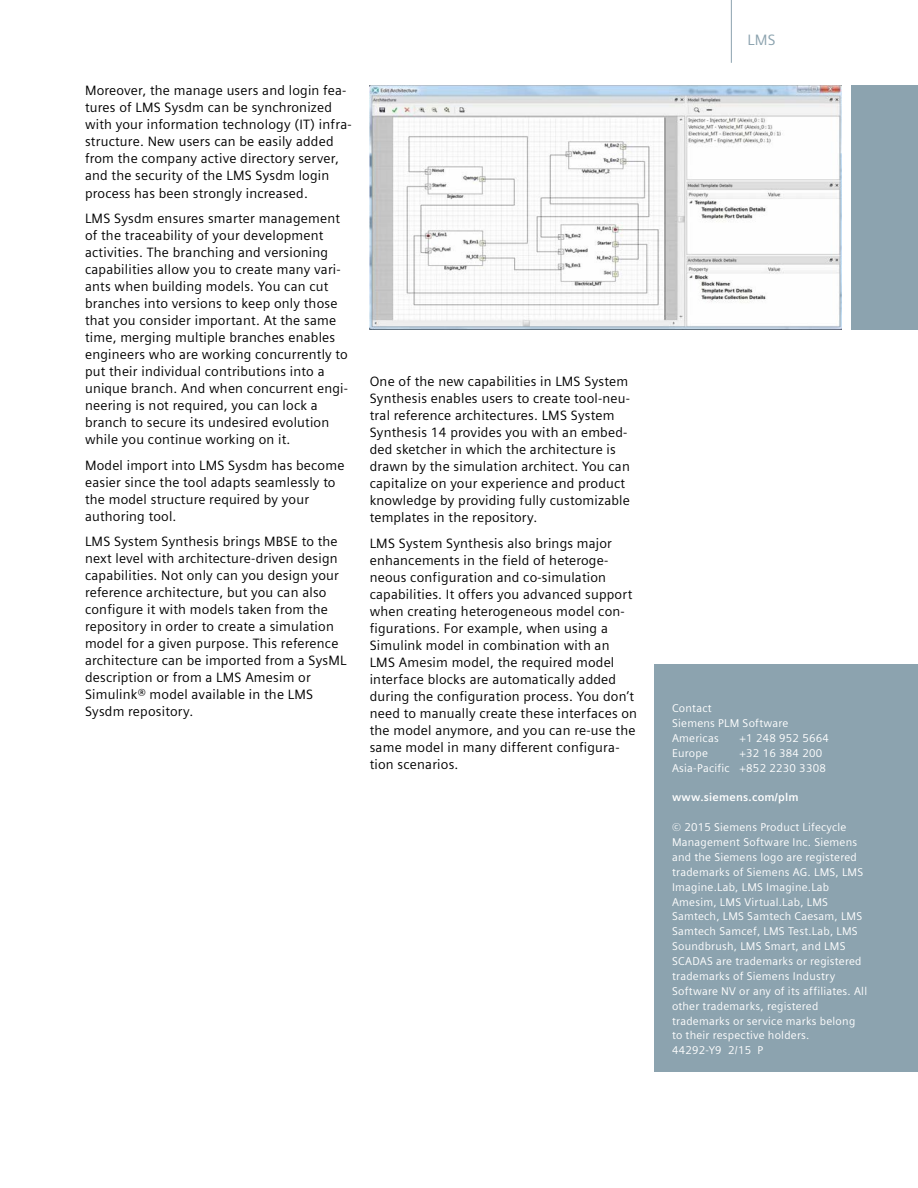
<style>
.page{position:relative;width:918px;height:1188px;background:#fff}
.page>*{position:absolute;margin:0;border:0;box-sizing:border-box;transform-origin:0 0}
.t1{font:15px "Siemens Sans";color:#8ca3af}
.t2{font:13.5px/17px "Siemens Sans";letter-spacing:.015em;color:#000}
.t3{font:11.25px/14.9px "Siemens Sans";letter-spacing:.02em;color:#fff}
.t4{font:700 11.25px "Siemens Sans";letter-spacing:.02em;color:#fff}
</style>
<div class="page">
<div style="left:655px;top:664px;width:263px;height:408px;background:#8ca3af"></div>
<img style="left:370px;top:85px;width:472px;height:244px">
<div style="left:852px;top:85px;width:66px;height:244px;background:#8ca3af"></div>
<hr style="left:731px;top:0;width:1px;height:63px;background:#8ca3af">
<p class="t2" style="left:85px;top:82px;width:268px">Moreover, the manage users and login fea&shy;tures of LMS Sysdm can be synchronized with your information technology (IT) infra&shy;structure. New users can be easily added from the company active directory server, and the security of the LMS Sysdm login process has been strongly increased.</p>
<p class="t2" style="left:85px;top:210px;width:264px">LMS Sysdm ensures smarter management of the traceability of your development activities. The branching and versioning capabilities allow you to create many vari&shy;ants when building models. You can cut branches into versions to keep only those that you consider important. At the same time, merging multiple branches enables engineers who are working concurrently to put their individual contributions into a unique branch. And when concurrent engi&shy;neering is not required, you can lock a branch to secure its undesired evolution while you continue working on it.</p>
<p class="t2" style="left:85px;top:457px;width:261px">Model import into LMS Sysdm has become easier since the tool adapts seamlessly to the model structure required by your authoring tool.</p>
<p class="t2" style="left:85px;top:533px;width:263px">LMS System Synthesis brings MBSE to the next level with architecture-driven design capabilities. Not only can you design your reference architecture, but you can also configure it with models taken from the repository in order to create a simulation model for a given purpose. This reference architecture can be imported from a SysML description or from a LMS Amesim or Simulink® model available in the LMS Sysdm repository.</p>
<p class="t2" style="left:370px;top:373px;width:262px">One of the new capabilities in LMS System Synthesis enables users to create tool-neu&shy;tral reference architectures. LMS System Synthesis 14 provides you with an embed&shy;ded sketcher in which the architecture is drawn by the simulation architect. You can capitalize on your experience and product knowledge by providing fully customizable templates in the repository.</p>
<p class="t2" style="left:370px;top:535px;width:269px">LMS System Synthesis also brings major enhancements in the field of heteroge&shy;neous configuration and co-simulation capabilities. It offers you advanced support when creating heterogeneous model con&shy;figurations. For example, when using a Simulink model in combination with an LMS Amesim model, the required model interface blocks are automatically added during the configuration process. You don’t need to manually create these interfaces on the model anymore, and you can re-use the same model in many different configura&shy;tion scenarios.</p>
<p class="t1" style="left:748px;top:32px;width:30px">LMS</p>
<p class="t3" style="left:672px;top:701px;width:118px">Contact<br>Siemens PLM Software<br>Americas</p>
<p class="t3" style="left:740px;top:731px;width:91px">+1 248 952 5664</p>
<p class="t3" style="left:672px;top:745px;width:155px;text-indent:68px">+32 16 384 200<br>Asia-Pacific +852 2230 3308</p>
<p class="t4" style="left:672px;top:791px;width:128px">www.siemens.com/plm</p>
<p class="t3" style="left:672px;top:820px;width:197px">© 2015 Siemens Product Lifecycle<br>Management Software Inc. Siemens and the Siemens logo are registered trademarks of Siemens AG. LMS, LMS<br>Imagine.Lab, LMS Imagine.Lab<br>Amesim, LMS Virtual.Lab, LMS<br>Samtech, LMS Samtech Caesam, LMS<br>Samtech Samcef, LMS Test.Lab, LMS<br>Soundbrush, LMS Smart, and LMS<br>SCADAS are trademarks or registered trademarks of Siemens Industry<br>Software NV or any of its affiliates. All other trademarks, registered trademarks or service marks belong to their respective holders.<br>44292-Y9 2/15 P</p>
<p class="t3" style="left:672px;top:745px;width:37px">Europe</p>
</div>
